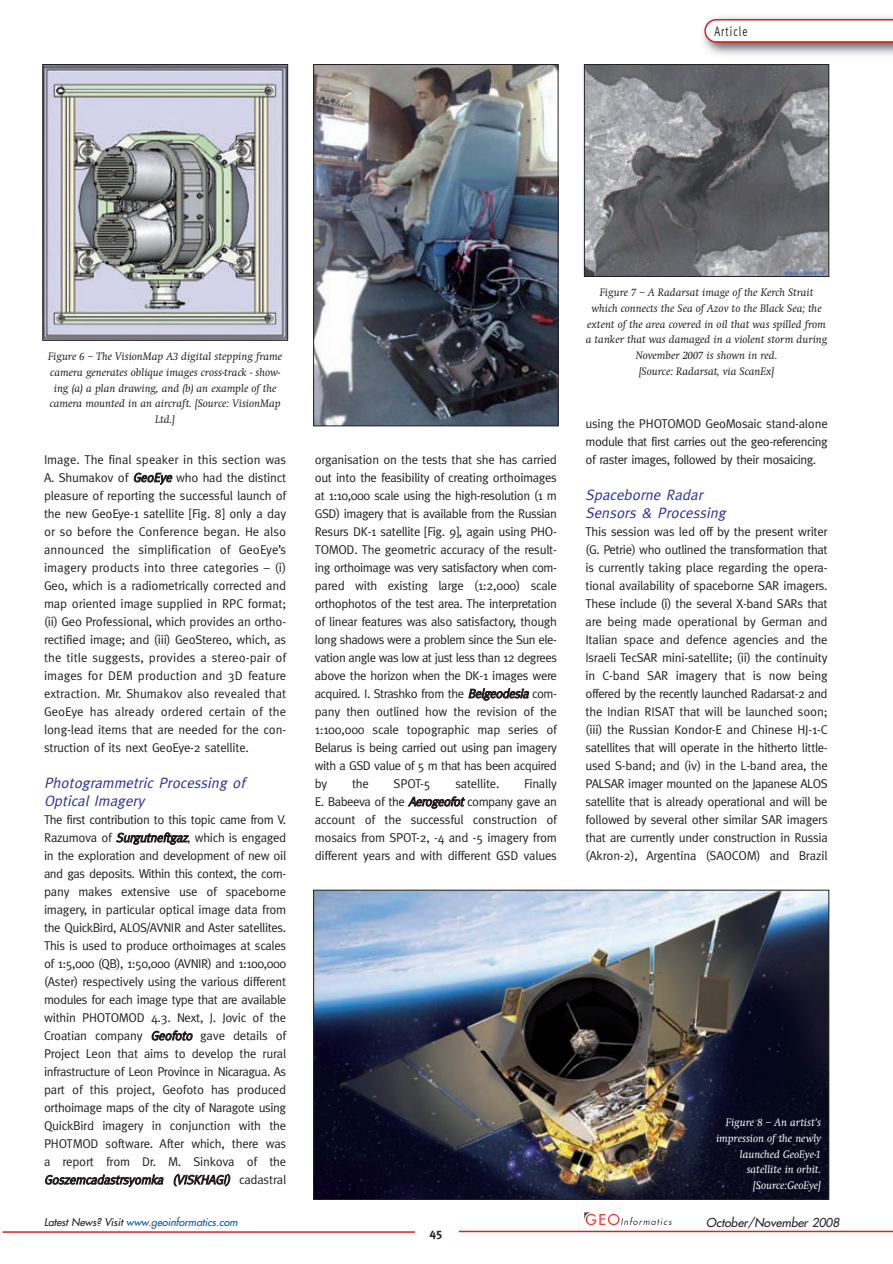
<style>
.page{position:relative;width:893px;height:1264px;background:#fff}
.page>*{position:absolute;margin:0;border:0;box-sizing:border-box;transform-origin:0 0}
.t1{font:italic 15px/18px "Meta";color:#2e3092}
.t2{font:13.5px "Meta";letter-spacing:.105em;color:#231f20;scale:.75 1}
.t3{font:12.75px/18px "Meta";letter-spacing:-.015em;color:#231f20;text-align:justify}
.t4{font:italic 12px "Futura";color:#231f20}
.t5{font:700 12px "Meta";color:#231f20}
.t6{font:italic 11.25px/15.8px "Swift";color:#231f20;text-align:center}
.t7{font:italic 11.25px/15.8px "Swift";color:#fff;text-align:right}
.t8{font:italic 10.5px "Futura";color:#0157a8}
.s1{font-style:italic}
.s2{color:#231f20}
</style>
<div class="page">
<img style="left:2px;top:16px;width:891px;height:1217px">
<p class="t2" style="left:714px;top:26px;width:46px">Article</p>
<p class="t6" style="left:48px;top:349px;width:236px">Figure 6 – The VisionMap A3 digital stepping frame camera generates oblique images cross-track - show&shy;ing (a) a plan drawing, and (b) an example of the camera mounted in an aircraft. [Source: VisionMap Ltd.]</p>
<p class="t3" style="left:44px;top:451px;width:244px">Image. The final speaker in this section was A. Shumakov of <span class="s1">GeoEye</span> who had the distinct pleasure of reporting the successful launch of the new GeoEye-1 satellite [Fig. 8] only a day or so before the Conference began. He also announced the simplification of GeoEye’s imagery products into three categories – (i)<br>Geo, which is a radiometrically corrected and map oriented image supplied in RPC format; (ii) Geo Professional, which provides an ortho&shy;rectified image; and (iii) GeoStereo, which, as the title suggests, provides a stereo-pair of images for DEM production and 3D feature extraction. Mr. Shumakov also revealed that GeoEye has already ordered certain of the long-lead items that are needed for the con&shy;struction of its next GeoEye-2 satellite.</p>
<p class="t1" style="left:44px;top:775px;width:202px">Photogrammetric Processing of<br>Optical Imagery</p>
<p class="t3" style="left:44px;top:811px;width:244px">The first contribution to this topic came from V.<br>Razumova of <span class="s1">Surgutneftgaz</span>, which is engaged in the exploration and development of new oil and gas deposits. Within this context, the com&shy;pany makes extensive use of spaceborne imagery, in particular optical image data from the QuickBird, ALOS/AVNIR and Aster satellites.<br>This is used to produce orthoimages at scales of 1:5,000 (QB), 1:50,000 (AVNIR) and 1:100,000 (Aster) respectively using the various different modules for each image type that are available within PHOTOMOD 4.3. Next, J. Jovic of the Croatian company <span class="s1">Geofoto</span> gave details of Project Leon that aims to develop the rural infrastructure of Leon Province in Nicaragua. As part of this project, Geofoto has produced orthoimage maps of the city of Naragote using QuickBird imagery in conjunction with the PHOTMOD software. After which, there was a report from Dr. M. Sinkova of the <span class="s1">Goszemcadastrsyomka (VISKHAGI)</span> c a d a s t r a l</p>
<p class="t8" style="left:44px;top:1217px;width:197px"><span class="s2">Latest News? Visit</span> www.geoinformatics.com</p>
<p class="t3" style="left:315px;top:451px;width:244px">organisation on the tests that she has carried out into the feasibility of creating orthoimages at 1:10,000 scale using the high-resolution (1 m GSD) imagery that is available from the Russian Resurs DK-1 satellite [Fig. 9], again using PHO-TOMOD. The geometric accuracy of the result&shy;ing orthoimage was very satisfactory when com&shy;pared with existing large (1:2,000) scale orthophotos of the test area. The interpretation of linear features was also satisfactory, though long shadows were a problem since the Sun ele&shy;vation angle was low at just less than 12 degrees above the horizon when the DK-1 images were acquired. I. Strashko from the <span class="s1">Belgeodesia</span> com&shy;pany then outlined how the revision of the 1:100,000 scale topographic map series of Belarus is being carried out using pan imagery with a GSD value of 5 m that has been acquired by</p>
<p class="t3" style="left:352px;top:775px;width:18px">the</p>
<p class="t3" style="left:393px;top:775px;width:39px">SPOT-5</p>
<p class="t3" style="left:455px;top:775px;width:46px">satellite.</p>
<p class="t3" style="left:315px;top:775px;width:244px;text-indent:209px">Finally E. Babeeva of the <span class="s1">Aerogeofot</span> company gave an account of the successful construction of mosaics from SPOT-2, -4 and -5 imagery from different years and with different GSD values</p>
<p class="t5" style="left:430px;top:1228px;width:14px">45</p>
<p class="t6" style="left:586px;top:285px;width:243px">Figure 7 – A Radarsat image of the Kerch Strait which connects the Sea of Azov to the Black Sea; the extent of the area covered in oil that was spilled from a tanker that was damaged in a violent storm during November 2007 is shown in red.<br>[Source: Radarsat, via ScanEx]</p>
<p class="t3" style="left:585px;top:415px;width:244px">using the PHOTOMOD GeoMosaic stand-alone module that first carries out the geo-referencing of raster images, followed by their mosaicing.</p>
<p class="t1" style="left:585px;top:487px;width:145px">Spaceborne Radar<br>Sensors &amp; Processing</p>
<p class="t3" style="left:585px;top:523px;width:244px">This session was led off by the present writer (G. Petrie) who outlined the transformation that is currently taking place regarding the opera&shy;tional availability of spaceborne SAR imagers.<br>These include (i) the several X-band SARs that are being made operational by German and Italian space and defence agencies and the Israeli TecSAR mini-satellite; (ii) the continuity in C-band SAR imagery that is now being offered by the recently launched Radarsat-2 and the Indian RISAT that will be launched soon; (iii) the Russian Kondor-E and Chinese HJ-1-C satellites that will operate in the hitherto little&shy;used S-band; and (iv) in the L-band area, the PALSAR imager mounted on the Japanese ALOS satellite that is already operational and will be followed by several other similar SAR imagers that are currently under construction in Russia (Akron-2), Argentina (SAOCOM) and Brazil</p>
<p class="t7" style="left:716px;top:1115px;width:106px">Figure 8 – An artist’s impression of the newly launched GeoEye-1 satellite in orbit. [Source:GeoEye]</p>
<p class="t4" style="left:706px;top:1216px;width:137px">October/November 2008</p>
</div>
